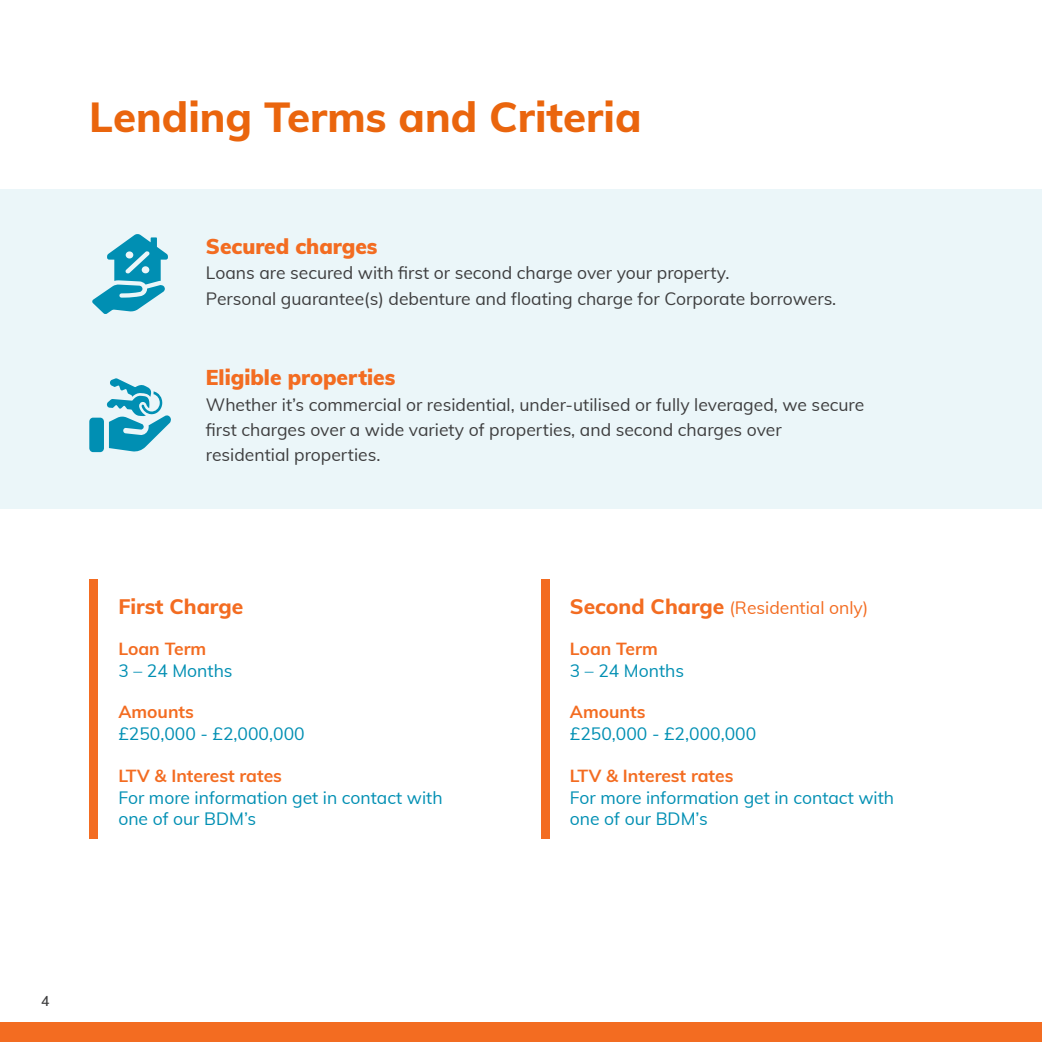
<style>
.page{position:relative;width:1042px;height:1042px;background:#fff}
.page>*{position:absolute;margin:0;border:0;box-sizing:border-box;transform-origin:0 0}
.t1{font:800 42px "Muli";color:#ea650d}
.t2{font:900 21px "Muli";color:#f36c21}
.t3{font:800 21px "Muli";color:#f36c21}
.t4{font:17.5px/25.4px "Muli";color:#3e3e3f}
.t5{font:17.5px/21px "Muli";color:#008fb3}
.t6{font:700 17.5px "Muli";color:#f36c21}
.t7{font:17.5px "Muli";color:#f36c21}
.t8{font:600 14px "Muli";color:#3e3e3f}
.s1{font-weight:800;font-size:21px}
</style>
<div class="page">
<div style="left:0;top:1022px;width:1042px;height:20px;background:#f36c21"></div>
<div style="left:0;top:189px;width:1042px;height:319px;background:#ebf6f9"></div>
<div style="left:89px;top:418px;width:15px;height:34px;background:#008fb3;border-radius:4px"></div>
<svg style="left:107px;top:378px;width:64px;height:74px"></svg>
<svg style="left:92px;top:234px;width:76px;height:80px"></svg>
<div style="left:89px;top:579px;width:9px;height:259px;background:#f36c21"></div>
<div style="left:541px;top:579px;width:8px;height:259px;background:#f36c21"></div>
<p class="t1" style="left:89px;top:86px;width:554px">Lending Terms and Criteria</p>
<p class="t2" style="left:206px;top:231px;width:173px">Secured charges</p>
<p class="t4" style="left:206px;top:259px;width:525px">Loans are secured with first or second charge over your property.</p>
<p class="t4" style="left:206px;top:285px;width:632px">Personal guarantee(s) debenture and floating charge for Corporate borrowers.</p>
<p class="t2" style="left:206px;top:362px;width:191px">Eligible properties</p>
<p class="t4" style="left:206px;top:391px;width:660px">Whether it’s commercial or residential, under-utilised or fully leveraged, we secure first charges over a wide variety of properties, and second charges over residential properties.</p>
<p class="t3" style="left:118px;top:591px;width:126px">First Charge</p>
<p class="t6" style="left:118px;top:636px;width:89px">Loan Term</p>
<p class="t5" style="left:118px;top:659px;width:116px">3 – 24 Months</p>
<p class="t6" style="left:118px;top:699px;width:77px">Amounts</p>
<p class="t5" style="left:118px;top:722px;width:188px">£250,000 - £2,000,000</p>
<p class="t6" style="left:118px;top:763px;width:165px">LTV &amp; Interest rates</p>
<p class="t5" style="left:118px;top:786px;width:326px">For more information get in contact with one of our BDM’s</p>
<p class="t7" style="left:570px;top:595px;width:300px"><span class="s1">Second Charge</span> (Residential only)</p>
<p class="t6" style="left:570px;top:636px;width:89px">Loan Term</p>
<p class="t5" style="left:570px;top:659px;width:116px">3 – 24 Months</p>
<p class="t6" style="left:570px;top:699px;width:77px">Amounts</p>
<p class="t5" style="left:570px;top:722px;width:188px">£250,000 - £2,000,000</p>
<p class="t6" style="left:570px;top:763px;width:165px">LTV &amp; Interest rates</p>
<p class="t5" style="left:570px;top:786px;width:326px">For more information get in contact with one of our BDM’s</p>
<p class="t8" style="left:41px;top:991px;width:10px">4</p>
</div>
